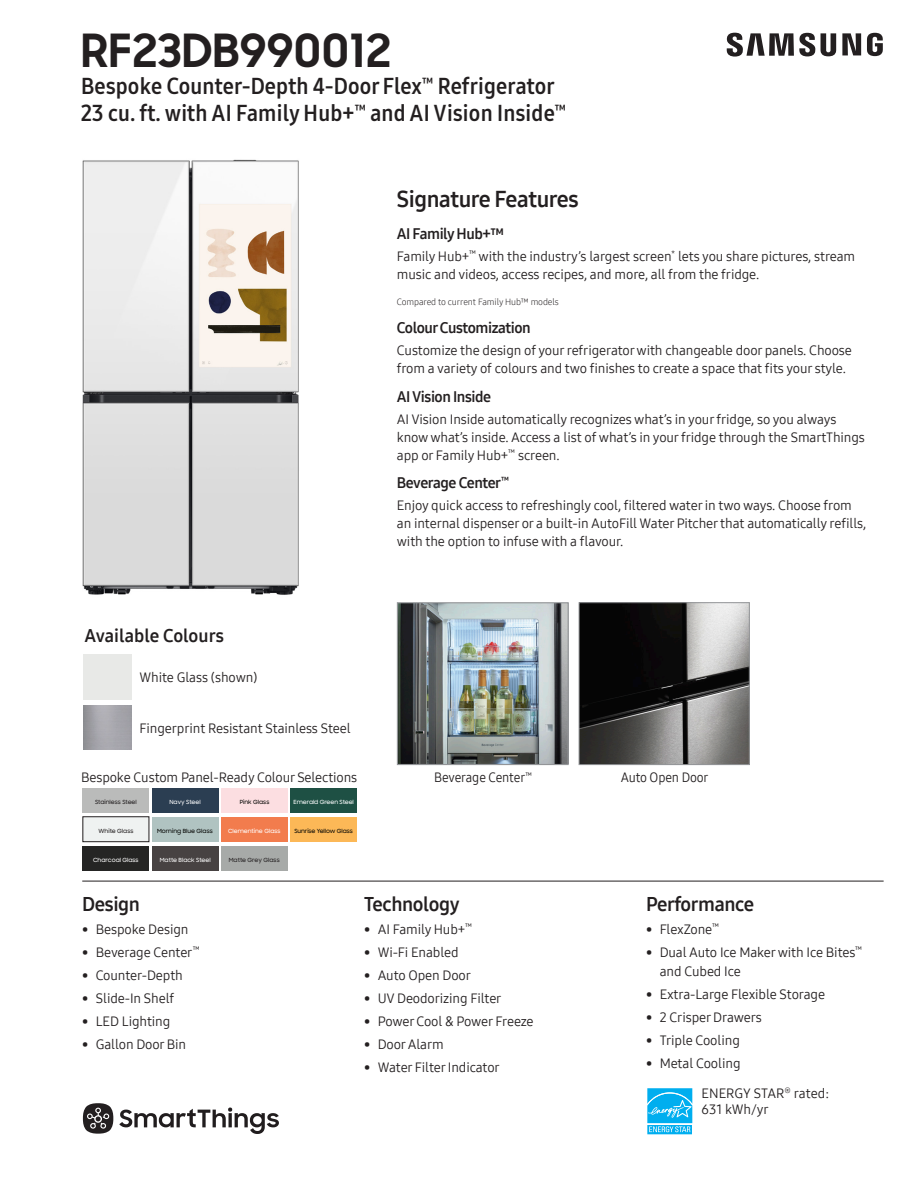
<style>
.page{position:relative;width:918px;height:1188px;background:#fff}
.page>*{position:absolute;margin:0;border:0;box-sizing:border-box;transform-origin:0 0}
.t1{font:700 46.5px "Samsung Sharp Sans";letter-spacing:.015em;color:#231f20}
.t2{font:22.5px "Samsung One 700 C";letter-spacing:.01em;color:#231f20}
.t3{font:22.5px "Samsung One 700";letter-spacing:-.02em;color:#231f20}
.t4{font:19.5px "Samsung One 700";letter-spacing:-.02em;color:#231f20}
.t5{font:18px "Samsung One 700";color:#231f20}
.t6{font:15px "Samsung One 700";letter-spacing:-.03em;color:#231f20}
.t7{font:13.5px/18px "Samsung One 400";letter-spacing:-.01em;color:#231f20}
.t8{font:13.5px "Samsung One 400";letter-spacing:-.01em;color:#231f20;scale:.94 1}
.t9{font:9px "Samsung One 300";letter-spacing:-.01em;color:#231f20}
.t10{font:7.8px "Samsung One 400";color:#231f20;scale:.94 1}
.t11{font:500 6.9px "Samsung Sharp Sans";color:#231f20}
.t12{font:500 5.7px "Samsung Sharp Sans";color:#fff}
.t13{font:500 5.7px "Samsung Sharp Sans";color:#040503}
.t14{font:500 5.7px "Samsung Sharp Sans";color:#231f20}
</style>
<div class="page">
<hr style="left:82px;top:881px;width:802px;height:1px;background:#231f20">
<svg style="left:842px;top:33px;width:19px;height:22px"></svg>
<svg style="left:727px;top:33px;width:88px;height:24px"></svg>
<svg style="left:821px;top:33px;width:15px;height:23px"></svg>
<svg style="left:867px;top:33px;width:16px;height:23px"></svg>
<svg style="left:647px;top:1088px;width:46px;height:47px;background:#38bff2"></svg>
<img style="left:82px;top:159px;width:217px;height:436px">
<img style="left:581px;top:604px;width:167px;height:159px">
<div style="left:579px;top:602px;width:171px;height:163px;border:1px solid #939598"></div>
<img style="left:399px;top:604px;width:168px;height:159px">
<div style="left:397px;top:602px;width:172px;height:163px;border:1px solid #939598"></div>
<div style="left:83px;top:846px;width:66px;height:25px;background:#252524"></div>
<div style="left:221px;top:846px;width:66px;height:25px;background:#a7aaa8"></div>
<div style="left:221px;top:788px;width:66px;height:25px;background:#fcdee1"></div>
<div style="left:221px;top:817px;width:66px;height:25px;background:#f27c4d"></div>
<div style="left:152px;top:817px;width:66px;height:25px;background:#b0c3c1"></div>
<div style="left:290px;top:817px;width:67px;height:25px;background:#fcb857"></div>
<div style="left:152px;top:788px;width:66px;height:25px;background:#2b3e52"></div>
<div style="left:152px;top:846px;width:66px;height:25px;background:#474242"></div>
<div style="left:290px;top:788px;width:67px;height:25px;background:#1e5044"></div>
<div style="left:83px;top:788px;width:66px;height:25px;background:#babbba"></div>
<div style="left:83px;top:817px;width:66px;height:25px;background:#eff2f1"></div>
<div style="left:83px;top:817px;width:66px;height:25px;border:1px solid #231f20"></div>
<svg style="left:119px;top:1108px;width:160px;height:26px"></svg>
<svg style="left:83px;top:1103px;width:30px;height:31px"></svg>
<p class="t1" style="left:81px;top:16px;width:311px">RF23DB990012</p>
<p class="t2" style="left:81px;top:71px;width:475px">Bespoke Counter-Depth 4-Door Flex<sup>™</sup> Refrigerator</p>
<p class="t2" style="left:81px;top:98px;width:487px">23 cu. ft. with AI Family Hub+<sup>™</sup> and AI Vision Inside<sup>™</sup></p>
<p class="t5" style="left:85px;top:623px;width:141px">Available Colours</p>
<p class="t7" style="left:140px;top:669px;width:119px">White Glass (shown)</p>
<p class="t7" style="left:140px;top:719px;width:213px">Fingerprint Resistant Stainless Steel</p>
<p class="t3" style="left:397px;top:184px;width:183px">Signature Features</p>
<p class="t6" style="left:397px;top:223px;width:109px">AI Family Hub+™</p>
<p class="t7" style="left:397px;top:247px;width:460px">Family Hub+<sup>™</sup> with the industry’s largest screen<sup>*</sup> lets you share pictures, stream music and videos, access recipes, and more, all from the fridge.</p>
<p class="t9" style="left:397px;top:296px;width:164px">Compared to current Family Hub™ models</p>
<p class="t6" style="left:397px;top:318px;width:136px">Colour Customization</p>
<p class="t7" style="left:397px;top:341px;width:457px">Customize the design of your refrigerator with changeable door panels. Choose from a variety of colours and two finishes to create a space that fits your style.</p>
<p class="t6" style="left:397px;top:386px;width:96px">AI Vision Inside</p>
<p class="t7" style="left:397px;top:410px;width:470px">AI Vision Inside automatically recognizes what’s in your fridge, so you always know what’s inside. Access a list of what’s in your fridge through the SmartThings app or Family Hub+<sup>™</sup> screen.</p>
<p class="t6" style="left:397px;top:473px;width:114px">Beverage Center<sup>™</sup></p>
<p class="t7" style="left:397px;top:497px;width:471px">Enjoy quick access to refreshingly cool, filtered water in two ways. Choose from an internal dispenser or a built-in AutoFill Water Pitcher that automatically refills, with the option to infuse with a flavour.</p>
<p class="t7" style="left:81px;top:768px;width:278px">Bespoke Custom Panel-Ready Colour Selections</p>
<p class="t10" style="left:525px;top:770px;width:8px">™</p>
<p class="t8" style="left:434px;top:769px;width:98px">Beverage Center</p>
<p class="t8" style="left:621px;top:769px;width:95px">Auto Open Door</p>
<p class="t11" style="left:83px;top:774px;width:170px">Bespoke Custom Panel-Ready Color Selections</p>
<p class="t14" style="left:95px;top:798px;width:43px">Stainless Steel</p>
<p class="t14" style="left:99px;top:827px;width:36px">White Glass</p>
<p class="t13" style="left:240px;top:798px;width:31px">Pink Glass</p>
<p class="t12" style="left:170px;top:797px;width:33px">Navy Steel</p>
<p class="t12" style="left:294px;top:797px;width:62px">Emerald Green Steel</p>
<p class="t13" style="left:157px;top:827px;width:57px">Morning Blue Glass</p>
<p class="t12" style="left:228px;top:827px;width:54px">Clementine Glass</p>
<p class="t13" style="left:294px;top:827px;width:60px">Sunrise Yellow Glass</p>
<p class="t12" style="left:93px;top:856px;width:47px">Charcoal Glass</p>
<p class="t14" style="left:229px;top:856px;width:52px">Matte Grey Glass</p>
<p class="t12" style="left:160px;top:856px;width:52px">Matte Black Steel</p>
<p class="t4" style="left:82px;top:891px;width:59px">Design</p>
<p class="t7" style="left:82px;top:920px;width:108px">• Bespoke Design</p>
<p class="t7" style="left:82px;top:943px;width:119px">• Beverage Center<sup>™</sup></p>
<p class="t7" style="left:82px;top:966px;width:102px">• Counter-Depth</p>
<p class="t7" style="left:82px;top:989px;width:94px">• Slide-In Shelf</p>
<p class="t7" style="left:82px;top:1012px;width:90px">• LED Lighting</p>
<p class="t7" style="left:82px;top:1035px;width:105px">• Gallon Door Bin</p>
<p class="t4" style="left:364px;top:891px;width:97px">Technology</p>
<p class="t7" style="left:364px;top:920px;width:109px">• AI Family Hub+<sup>™</sup></p>
<p class="t7" style="left:364px;top:943px;width:96px">• Wi-Fi Enabled</p>
<p class="t7" style="left:364px;top:966px;width:108px">• Auto Open Door</p>
<p class="t7" style="left:364px;top:989px;width:139px">• UV Deodorizing Filter</p>
<p class="t7" style="left:364px;top:1012px;width:171px">• Power Cool &amp; Power Freeze</p>
<p class="t7" style="left:364px;top:1035px;width:81px">• Door Alarm</p>
<p class="t7" style="left:364px;top:1058px;width:137px">• Water Filter Indicator</p>
<p class="t4" style="left:646px;top:891px;width:110px">Performance</p>
<p class="t7" style="left:646px;top:920px;width:74px">• FlexZone<sup>™</sup></p>
<p class="t7" style="left:660px;top:942px;width:204px;line-height:19.5px;text-indent:-14px">• Dual Auto Ice Maker with Ice Bites<sup>™ </sup>and Cubed Ice</p>
<p class="t7" style="left:646px;top:985px;width:180px">• Extra-Large Flexible Storage</p>
<p class="t7" style="left:646px;top:1008px;width:117px">• 2 Crisper Drawers</p>
<p class="t7" style="left:646px;top:1031px;width:95px">• Triple Cooling</p>
<p class="t7" style="left:646px;top:1054px;width:96px">• Metal Cooling</p>
<p class="t7" style="left:702px;top:1085px;width:129px;line-height:16.2px">ENERGY STAR<sup>®</sup> rated:<br>631 kWh/yr</p>
</div>
